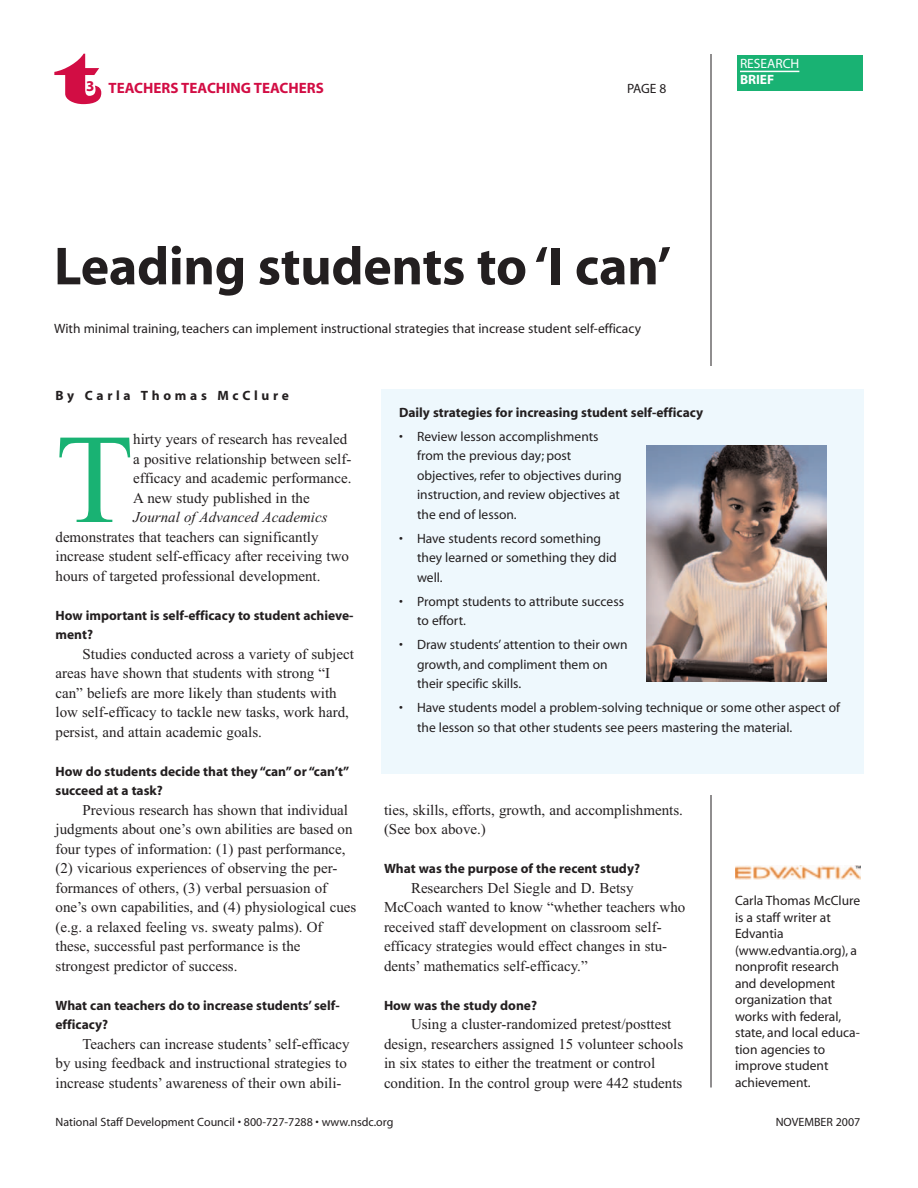
<style>
.page{position:relative;width:918px;height:1188px;background:#fff}
.page>*{position:absolute;margin:0;border:0;box-sizing:border-box;transform-origin:0 0}
.t1{font:127.5px "Times";color:#19b273}
.t2{font:72px "Latin Wide";color:#d20d44}
.t3{font:700 54px "Myriad";letter-spacing:-.005em;color:#231f20}
.t4{font:15px/19.5px "Times";color:#231f20}
.t5{font:italic 15px "Times";color:#231f20}
.t6{font:700 15px "Myriad";color:#d20d44}
.t7{font:13.5px/16.5px "Myriad";color:#231f20}
.t8{font:700 13.5px/19.5px "Myriad";color:#231f20}
.t9{font:700 13.5px "Myriad";letter-spacing:.275em;color:#231f20}
.t10{font:13.5px "Myriad";color:#fff}
.t11{font:700 13.5px "Myriad";color:#fff}
.t12{font:12px "Myriad";color:#231f20}
</style>
<div class="page">
<hr style="left:711px;top:54px;width:1px;height:312px;background:#231f20">
<img style="left:735px;top:866px;width:126px;height:14px">
<div style="left:737px;top:55px;width:126px;height:36px;background:#19b273"></div>
<hr style="left:740px;top:71px;width:59px;height:1px;background:#fff">
<div style="left:381px;top:389px;width:483px;height:385px;background:#eef8fd"></div>
<img style="left:646px;top:446px;width:180px;height:236px">
<hr style="left:711px;top:795px;width:1px;height:293px;background:#231f20">
<h2 class="t2" style="left:57px;top:36px;width:47px">t</h2>
<p class="t6" style="left:86px;top:82px;width:239px">3 TEACHERS TEACHING TEACHERS</p>
<p class="t7" style="left:627px;top:81px;width:41px">PAGE 8</p>
<h3 class="t3" style="left:54px;top:246px;width:619px">Leading students to ‘I can’</h3>
<p class="t7" style="left:54px;top:321px;width:589px">With minimal training, teachers can implement instructional strategies that increase student self-efficacy</p>
<p class="t10" style="left:740px;top:58px;width:61px">RESEARCH</p>
<p class="t11" style="left:740px;top:75px;width:36px">BRIEF</p>
<p class="t9" style="left:56px;top:390px;width:235px">By Carla Thomas McClure</p>
<h1 class="t1" style="left:56px;top:403px;width:79px">T</h1>
<p class="t4" style="left:133px;top:429px;width:220px">hirty years of research has revealed a positive relationship between self&shy;efficacy and academic performance.<br>A new study published in the</p>
<p class="t5" style="left:133px;top:508px;width:196px">Journal of Advanced Academics</p>
<p class="t4" style="left:56px;top:527px;width:295px">demonstrates that teachers can significantly increase student self-efficacy after receiving two hours of targeted professional development.</p>
<p class="t8" style="left:56px;top:606px;width:300px">How important is self-efficacy to student achieve&shy;ment?</p>
<p class="t4" style="left:56px;top:644px;width:300px;text-indent:27px">Studies conducted across a variety of subject areas have shown that students with strong “I can” beliefs are more likely than students with low self-efficacy to tackle new tasks, work hard, persist, and attain academic goals.</p>
<p class="t8" style="left:56px;top:762px;width:295px">How do students decide that they “can” or “can’t” succeed at a task?</p>
<p class="t4" style="left:56px;top:800px;width:302px;text-indent:27px">Previous research has shown that individual judgments about one’s own abilities are based on four types of information: (1) past performance, (2) vicarious experiences of observing the per&shy;formances of others, (3) verbal persuasion of one’s own capabilities, and (4) physiological cues (e.g. a relaxed feeling vs. sweaty palms). Of these, successful past performance is the strongest predictor of success.</p>
<p class="t8" style="left:56px;top:996px;width:286px">What can teachers do to increase students’ self&shy;efficacy?</p>
<p class="t4" style="left:56px;top:1034px;width:296px;text-indent:27px">Teachers can increase students’ self-efficacy by using feedback and instructional strategies to increase students’ awareness of their own abili-</p>
<p class="t8" style="left:399px;top:403px;width:306px">Daily strategies for increasing student self-efficacy</p>
<p class="t7" style="left:417px;top:427px;width:206px;line-height:19.5px;text-indent:-18px">• Review lesson accomplishments from the previous day; post objectives, refer to objectives during instruction, and review objectives at the end of lesson.</p>
<p class="t7" style="left:417px;top:529px;width:201px;line-height:19.5px;text-indent:-18px">• Have students record something they learned or something they did well.</p>
<p class="t7" style="left:417px;top:592px;width:208px;line-height:19.5px;text-indent:-18px">• Prompt students to attribute success to effort.</p>
<p class="t7" style="left:417px;top:636px;width:212px;line-height:19.5px;text-indent:-18px">• Draw students’ attention to their own growth, and compliment them on their specific skills.</p>
<p class="t7" style="left:417px;top:699px;width:425px;line-height:19.5px;text-indent:-18px">• Have students model a problem-solving technique or some other aspect of the lesson so that other students see peers mastering the material.</p>
<p class="t4" style="left:384px;top:800px;width:301px">ties, skills, efforts, growth, and accomplishments. (See box above.)</p>
<p class="t8" style="left:384px;top:860px;width:258px">What was the purpose of the recent study?</p>
<p class="t4" style="left:384px;top:878px;width:303px;text-indent:27px">Researchers Del Siegle and D. Betsy McCoach wanted to know “whether teachers who received staff development on classroom self&shy;efficacy strategies would effect changes in stu&shy;dents’ mathematics self-efficacy.”</p>
<p class="t8" style="left:384px;top:996px;width:155px">How was the study done?</p>
<p class="t4" style="left:384px;top:1014px;width:301px;text-indent:27px">Using a cluster-randomized pretest/posttest design, researchers assigned 15 volunteer schools in six states to either the treatment or control condition. In the control group were 442 students</p>
<p class="t7" style="left:735px;top:894px;width:127px">Carla Thomas McClure is a staff writer at<br>Edvantia (www.edvantia.org), a nonprofit research and development organization that works with federal, state, and local educa&shy;tion agencies to improve student achievement.</p>
<p class="t12" style="left:56px;top:1118px;width:339px">National Staff Development Council • 800-727-7288 • www.nsdc.org</p>
<p class="t12" style="left:776px;top:1118px;width:86px">NOVEMBER 2007</p>
</div>
